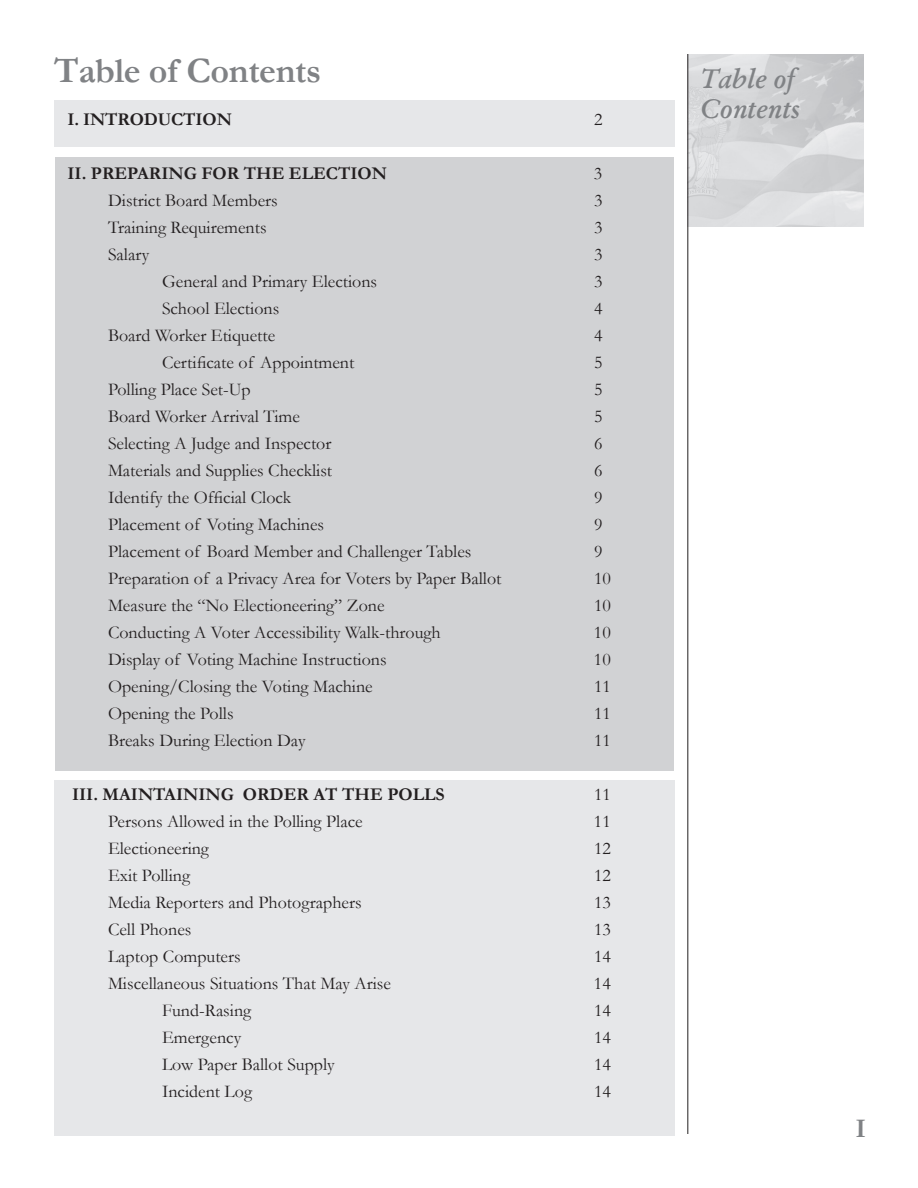
<style>
.page{position:relative;width:918px;height:1188px;background:#fff}
.page>*{position:absolute;margin:0;border:0;box-sizing:border-box;transform-origin:0 0}
.t1{font:700 36px "Garamond";letter-spacing:-.01em;color:#808285}
.t2{font:italic 600 27px/30px "Garamond";color:#808285}
.t3{font:700 27px "Garamond";color:#808285}
.t4{font:18px "Garamond";color:#231f20}
.t5{font:700 18px "Garamond";color:#231f20}
</style>
<div class="page">
<img style="left:689px;top:54px;width:175px;height:172px">
<hr style="left:688px;top:54px;width:1px;height:1080px;background:#231f20">
<div style="left:55px;top:157px;width:618px;height:613px;background:#d1d2d4"></div>
<div style="left:54px;top:100px;width:621px;height:47px;background:#e6e7e9"></div>
<div style="left:54px;top:780px;width:621px;height:356px;background:#e6e7e9"></div>
<h1 class="t1" style="left:54px;top:46px;width:269px">Table of Contents</h1>
<p class="t5" style="left:68px;top:107px;width:166px">I. INTRODUCTION</p>
<p class="t4" style="left:594px;top:107px;width:10px">2</p>
<p class="t5" style="left:68px;top:161px;width:321px">II. PREPARING FOR THE ELECTION</p>
<p class="t4" style="left:594px;top:161px;width:10px">3</p>
<p class="t4" style="left:108px;top:188px;width:171px">District Board Members</p>
<p class="t4" style="left:594px;top:188px;width:10px">3</p>
<p class="t4" style="left:108px;top:215px;width:160px">Training Requirements</p>
<p class="t4" style="left:594px;top:215px;width:10px">3</p>
<p class="t4" style="left:108px;top:242px;width:43px">Salary</p>
<p class="t4" style="left:594px;top:242px;width:10px">3</p>
<p class="t4" style="left:162px;top:269px;width:217px">General and Primary Elections</p>
<p class="t4" style="left:594px;top:269px;width:10px">3</p>
<p class="t4" style="left:162px;top:296px;width:119px">School Elections</p>
<p class="t4" style="left:594px;top:296px;width:10px">4</p>
<p class="t4" style="left:108px;top:323px;width:169px">Board Worker Etiquette</p>
<p class="t4" style="left:594px;top:323px;width:10px">4</p>
<p class="t4" style="left:162px;top:350px;width:194px">Certificate of Appointment</p>
<p class="t4" style="left:594px;top:350px;width:10px">5</p>
<p class="t4" style="left:108px;top:377px;width:144px">Polling Place Set-Up</p>
<p class="t4" style="left:594px;top:377px;width:10px">5</p>
<p class="t4" style="left:108px;top:404px;width:194px">Board Worker Arrival Time</p>
<p class="t4" style="left:594px;top:404px;width:10px">5</p>
<p class="t4" style="left:108px;top:431px;width:225px">Selecting A Judge and Inspector</p>
<p class="t4" style="left:594px;top:431px;width:10px">6</p>
<p class="t4" style="left:108px;top:458px;width:226px">Materials and Supplies Checklist</p>
<p class="t4" style="left:594px;top:458px;width:10px">6</p>
<p class="t4" style="left:108px;top:485px;width:185px">Identify the Official Clock</p>
<p class="t4" style="left:594px;top:485px;width:10px">9</p>
<p class="t4" style="left:108px;top:512px;width:218px">Placement of Voting Machines</p>
<p class="t4" style="left:594px;top:512px;width:10px">9</p>
<p class="t4" style="left:108px;top:539px;width:365px">Placement of Board Member and Challenger Tables</p>
<p class="t4" style="left:594px;top:539px;width:10px">9</p>
<p class="t4" style="left:108px;top:566px;width:395px">Preparation of a Privacy Area for Voters by Paper Ballot</p>
<p class="t4" style="left:594px;top:566px;width:18px">10</p>
<p class="t4" style="left:108px;top:593px;width:278px">Measure the “No Electioneering” Zone</p>
<p class="t4" style="left:594px;top:593px;width:18px">10</p>
<p class="t4" style="left:108px;top:620px;width:334px">Conducting A Voter Accessibility Walk-through</p>
<p class="t4" style="left:594px;top:620px;width:18px">10</p>
<p class="t4" style="left:108px;top:647px;width:280px">Display of Voting Machine Instructions</p>
<p class="t4" style="left:594px;top:647px;width:18px">10</p>
<p class="t4" style="left:108px;top:674px;width:266px">Opening/Closing the Voting Machine</p>
<p class="t4" style="left:594px;top:674px;width:18px">11</p>
<p class="t4" style="left:108px;top:701px;width:127px">Opening the Polls</p>
<p class="t4" style="left:594px;top:701px;width:18px">11</p>
<p class="t4" style="left:108px;top:728px;width:199px">Breaks During Election Day</p>
<p class="t4" style="left:594px;top:728px;width:18px">11</p>
<p class="t5" style="left:72px;top:782px;width:374px">III. MAINTAINING ORDER AT THE POLLS</p>
<p class="t4" style="left:594px;top:782px;width:18px">11</p>
<p class="t4" style="left:108px;top:809px;width:256px">Persons Allowed in the Polling Place</p>
<p class="t4" style="left:594px;top:809px;width:18px">11</p>
<p class="t4" style="left:108px;top:836px;width:103px">Electioneering</p>
<p class="t4" style="left:594px;top:836px;width:18px">12</p>
<p class="t4" style="left:108px;top:863px;width:84px">Exit Polling</p>
<p class="t4" style="left:594px;top:863px;width:18px">12</p>
<p class="t4" style="left:108px;top:890px;width:255px">Media Reporters and Photographers</p>
<p class="t4" style="left:594px;top:890px;width:18px">13</p>
<p class="t4" style="left:108px;top:917px;width:85px">Cell Phones</p>
<p class="t4" style="left:594px;top:917px;width:18px">13</p>
<p class="t4" style="left:108px;top:944px;width:134px">Laptop Computers</p>
<p class="t4" style="left:594px;top:944px;width:18px">14</p>
<p class="t4" style="left:108px;top:971px;width:284px">Miscellaneous Situations That May Arise</p>
<p class="t4" style="left:594px;top:971px;width:18px">14</p>
<p class="t4" style="left:162px;top:998px;width:91px">Fund-Rasing</p>
<p class="t4" style="left:594px;top:998px;width:18px">14</p>
<p class="t4" style="left:162px;top:1025px;width:81px">Emergency</p>
<p class="t4" style="left:594px;top:1025px;width:18px">14</p>
<p class="t4" style="left:162px;top:1052px;width:174px">Low Paper Ballot Supply</p>
<p class="t4" style="left:594px;top:1052px;width:18px">14</p>
<p class="t4" style="left:162px;top:1079px;width:92px">Incident Log</p>
<p class="t4" style="left:594px;top:1079px;width:18px">14</p>
<h2 class="t2" style="left:700px;top:64px;width:102px">Table of<br>Contents</h2>
<h2 class="t3" style="left:855px;top:1110px;width:12px">I</h2>
</div>
